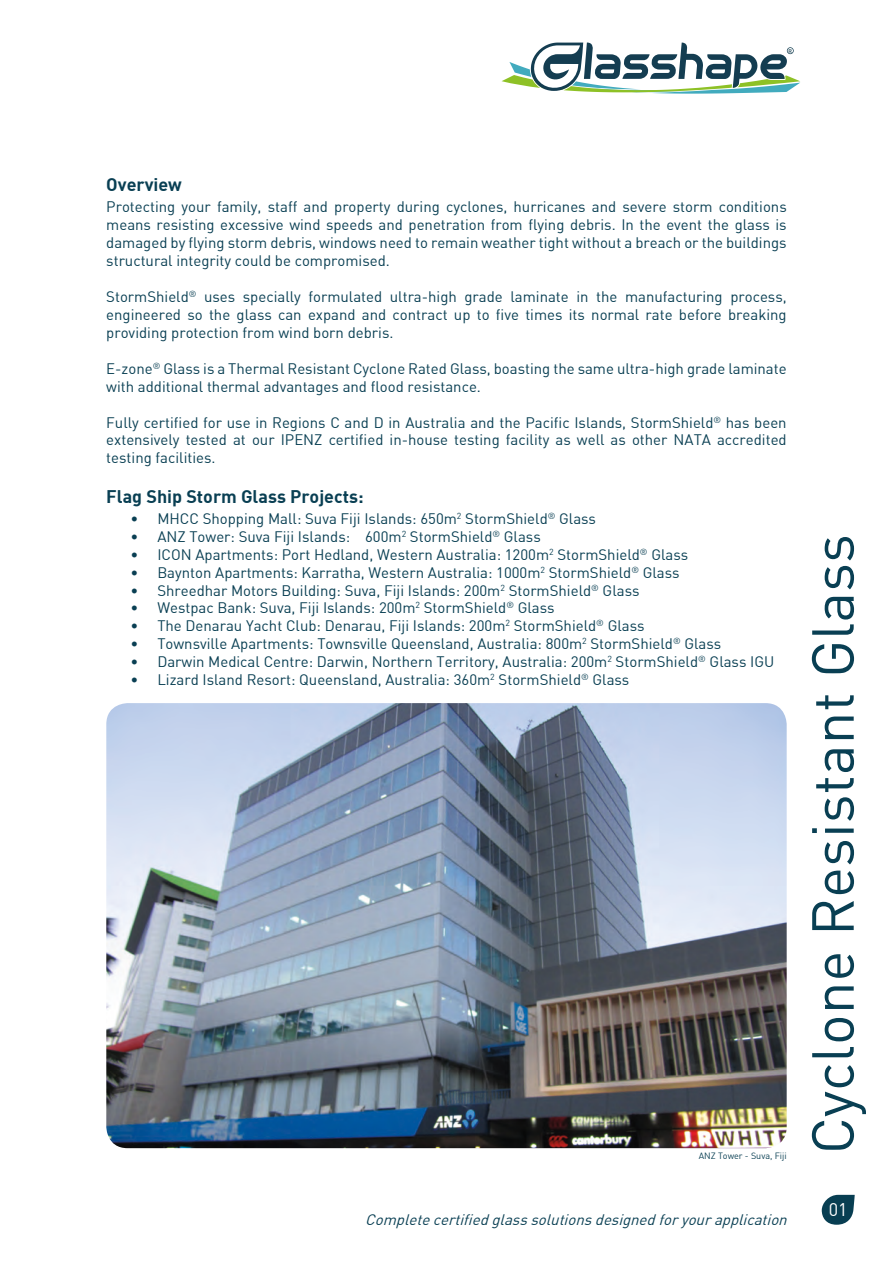
<style>
.page{position:relative;width:893px;height:1263px;background:#fff}
.page>*{position:absolute;margin:0;border:0;box-sizing:border-box;transform-origin:0 0}
.t1{font:58.35px "DIN Bek";color:#093f53}
.t2{font:700 18px "DI Nbek";color:#093f53}
.t3{font:18px "DIN Bek";color:#fff}
.t4{font:15px/18px "DIN Bek";color:#093f53;text-align:justify}
.t5{font:italic 15px "DIN Bek";color:#093f53}
.t6{font:9px "DIN Bek";color:#093f53}
.t7{font:700 5.25px "DIN Alternate";color:#123d50;scale:1.09 1}
</style>
<div class="page">
<svg style="left:502px;top:43px;width:298px;height:51px"></svg>
<svg style="left:822px;top:1195px;width:33px;height:30px"></svg>
<img style="left:106px;top:703px;width:681px;height:445px">
<p class="t7" style="left:789px;top:47px;width:5px">R</p>
<p class="t2" style="left:106px;top:173px;width:77px">Overview</p>
<p class="t4" style="left:106px;top:198px;width:682px">Protecting your family, staff and property during cyclones, hurricanes and severe storm conditions means resisting excessive wind speeds and penetration from flying debris. In the event the glass is damaged by flying storm debris, windows need to remain weather tight without a breach or the buildings structural integrity could be compromised.</p>
<p class="t4" style="left:106px;top:287px;width:682px">StormShield<sup>®</sup> uses specially formulated ultra-high grade laminate in the manufacturing process, engineered so the glass can expand and contract up to five times its normal rate before breaking providing protection from wind born debris.</p>
<p class="t4" style="left:106px;top:359px;width:682px">E-zone<sup>®</sup> Glass is a Thermal Resistant Cyclone Rated Glass, boasting the same ultra-high grade laminate with additional thermal advantages and flood resistance.</p>
<p class="t4" style="left:106px;top:413px;width:682px">Fully certified for use in Regions C and D in Australia and the Pacific Islands, StormShield<sup>®</sup> has been extensively tested at our IPENZ certified in-house testing facility as well as other NATA accredited testing facilities.</p>
<p class="t2" style="left:106px;top:485px;width:259px">Flag Ship Storm Glass Projects:</p>
<p class="t4" style="left:130px;top:509px;width:467px">• MHCC Shopping Mall: Suva Fiji Islands: 650m<sup>2</sup> StormShield<sup>®</sup> Glass</p>
<p class="t4" style="left:130px;top:527px;width:412px">• ANZ Tower: Suva Fiji Islands: 600m<sup>2</sup> StormShield<sup>®</sup> Glass</p>
<p class="t4" style="left:130px;top:545px;width:559px">• ICON Apartments: Port Hedland, Western Australia: 1200m<sup>2</sup> StormShield<sup>®</sup> Glass</p>
<p class="t4" style="left:130px;top:563px;width:551px">• Baynton Apartments: Karratha, Western Australia: 1000m<sup>2</sup> StormShield<sup>®</sup> Glass</p>
<p class="t4" style="left:130px;top:581px;width:511px">• Shreedhar Motors Building: Suva, Fiji Islands: 200m<sup>2</sup> StormShield<sup>®</sup> Glass</p>
<p class="t4" style="left:130px;top:599px;width:426px">• Westpac Bank: Suva, Fiji Islands: 200m<sup>2</sup> StormShield<sup>®</sup> Glass</p>
<p class="t4" style="left:130px;top:617px;width:516px">• The Denarau Yacht Club: Denarau, Fiji Islands: 200m<sup>2</sup> StormShield<sup>®</sup> Glass</p>
<p class="t4" style="left:130px;top:635px;width:592px">• Townsville Apartments: Townsville Queensland, Australia: 800m<sup>2</sup> StormShield<sup>®</sup> Glass</p>
<p class="t4" style="left:130px;top:652px;width:645px">• Darwin Medical Centre: Darwin, Northern Territory, Australia: 200m<sup>2</sup> StormShield<sup>®</sup> Glass IGU</p>
<p class="t4" style="left:130px;top:670px;width:501px">• Lizard Island Resort: Queensland, Australia: 360m<sup>2</sup> StormShield<sup>®</sup> Glass</p>
<p class="t6" style="left:699px;top:1150px;width:89px">ANZ Tower - Suva, Fiji</p>
<p class="t5" style="left:365px;top:1210px;width:428px">Completecertifiedglasssolutionsdesignedforyourapplication</p>
<h1 class="t1" style="left:796px;top:1154px;width:622px;rotate:-90deg">Cyclone Resistant Glass</h1>
<p class="t3" style="left:829px;top:1198px;width:20px">01</p>
</div>
